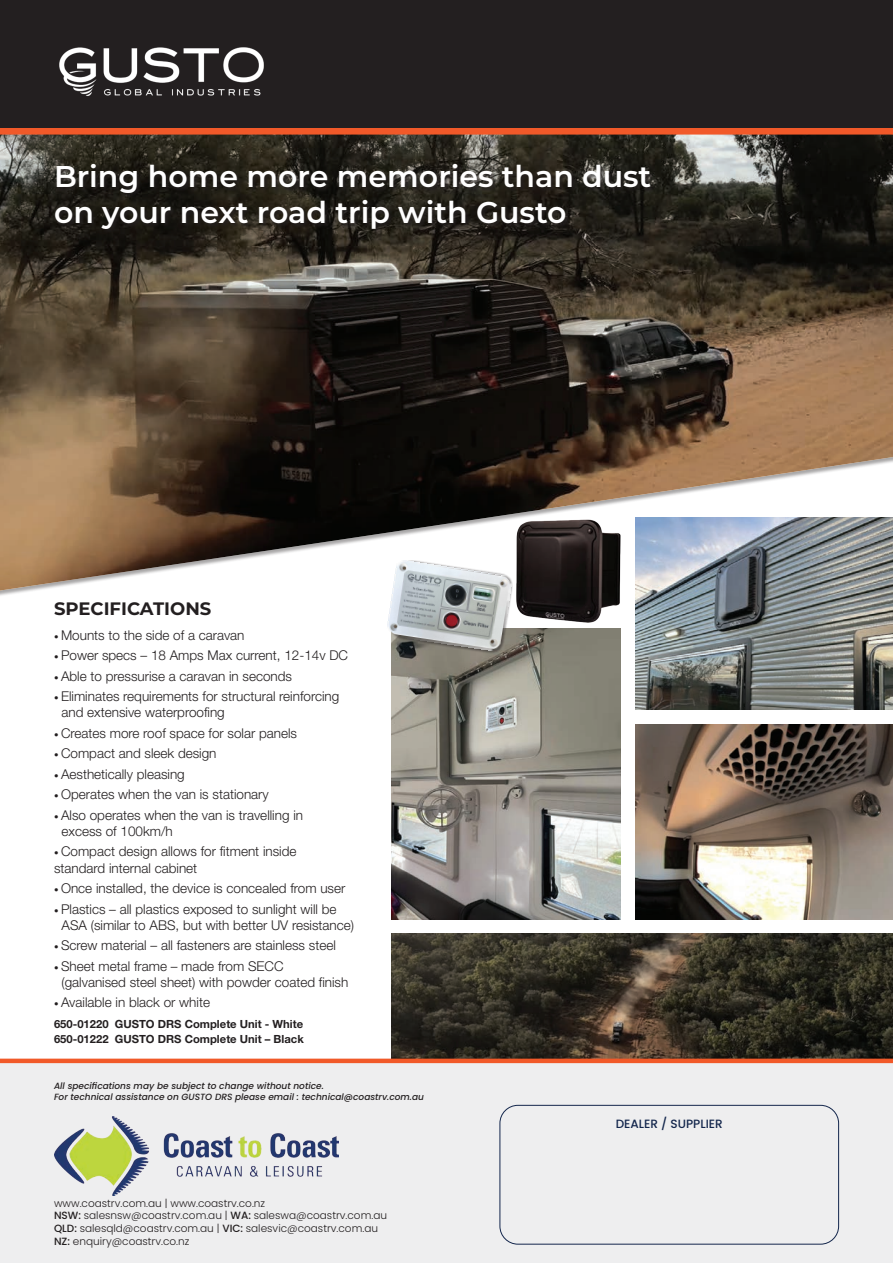
<style>
.page{position:relative;width:893px;height:1263px;background:#fff}
.page>*{position:absolute;margin:0;border:0;box-sizing:border-box;transform-origin:0 0}
.t1{font:600 30px/36px "Montserrat";color:#fff}
.t2{font:700 18px "Montserrat";color:#231f20}
.t3{font:300 13.5px/16.2px "Helvetica Neue LT Std";color:#231f20}
.t4{font:500 12px "Poppins";color:#13264c}
.t5{font:700 11.25px/14.7px "Helvetica Neue LT Std";color:#231f20}
.t6{font:300 10.5px/12.6px "Poppins";color:#231f20}
.t7{font:italic 500 9px/10.8px "Poppins";color:#231f20}
.s1{font-size:9px}
.s2{font-weight:500}
</style>
<div class="page">
<img style="left:391px;top:934px;width:502px;height:124px">
<img style="left:636px;top:619px;width:257px;height:91px">
<img style="left:391px;top:629px;width:230px;height:290px">
<div style="left:0;top:0;width:893px;height:619px;background:#231f20;opacity:.4"></div>
<img style="left:0;top:135px;width:893px;height:455px">
<div style="left:0;top:1061px;width:893px;height:202px;background:#eeeeef"></div>
<div style="left:0;top:124px;width:893px;height:11px;background:#f15929"></div>
<div style="left:0;top:1058px;width:893px;height:5px;background:#f15929"></div>
<div style="left:0;top:0;width:893px;height:128px;background:#231f20"></div>
<img style="left:59px;top:47px;width:205px;height:49px">
<img style="left:54px;top:1117px;width:285px;height:79px">
<div style="left:500px;top:1105px;width:339px;height:139px;border:1px solid #13264c;border-radius:18px"></div>
<div style="left:54px;top:163px;width:601px;height:71px;background:#231f20;opacity:.75"></div>
<div style="left:390px;top:560px;width:123px;height:94px;background:#231f20;opacity:.5"></div>
<img style="left:386px;top:560px;width:126px;height:91px">
<img style="left:636px;top:725px;width:257px;height:194px">
<img style="left:511px;top:508px;width:110px;height:117px">
<h1 class="t1" style="left:54px;top:157px;width:599px">Bring home more memories than dust on your next road trip with Gusto</h1>
<h2 class="t2" style="left:54px;top:596px;width:159px">SPECIFICATIONS</h2>
<p class="t3" style="left:54px;top:627px;width:192px"><span class="s1">•</span> Mounts to the side of a caravan</p>
<p class="t3" style="left:54px;top:647px;width:296px"><span class="s1">•</span> Power specs – 18 Amps Max current, 12-14v DC</p>
<p class="t3" style="left:54px;top:668px;width:240px"><span class="s1">•</span> Able to pressurise a caravan in seconds</p>
<p class="t3" style="left:62px;top:688px;width:279px;text-indent:-8px"><span class="s1">•</span> Eliminates requirements for structural reinforcing and extensive waterproofing</p>
<p class="t3" style="left:54px;top:725px;width:245px"><span class="s1">•</span> Creates more roof space for solar panels</p>
<p class="t3" style="left:54px;top:745px;width:164px"><span class="s1">•</span> Compact and sleek design</p>
<p class="t3" style="left:54px;top:766px;width:132px"><span class="s1">•</span> Aesthetically pleasing</p>
<p class="t3" style="left:54px;top:786px;width:216px"><span class="s1">•</span> Operates when the van is stationary</p>
<p class="t3" style="left:62px;top:806px;width:243px;text-indent:-8px"><span class="s1">•</span> Also operates when the van is travelling in excess of 100km/h</p>
<p class="t3" style="left:54px;top:843px;width:244px"><span class="s1">•</span> Compact design allows for fitment inside standard internal cabinet</p>
<p class="t3" style="left:54px;top:880px;width:293px"><span class="s1">•</span> Once installed, the device is concealed from user</p>
<p class="t3" style="left:62px;top:900px;width:294px;text-indent:-8px"><span class="s1">•</span> Plastics – all plastics exposed to sunlight will be<br>ASA (similar to ABS, but with better UV resistance)</p>
<p class="t3" style="left:54px;top:937px;width:283px"><span class="s1">•</span> Screw material – all fasteners are stainless steel</p>
<p class="t3" style="left:62px;top:957px;width:288px;text-indent:-8px"><span class="s1">•</span> Sheet metal frame – made from SECC (galvanised steel sheet) with powder coated finish</p>
<p class="t3" style="left:54px;top:994px;width:158px"><span class="s1">•</span> Available in black or white</p>
<p class="t5" style="left:54px;top:1017px;width:251px">650-01220 GUSTO DRS Complete Unit - White<br>650-01222 GUSTO DRS Complete Unit – Black</p>
<p class="t7" style="left:54px;top:1080px;width:371px">All specifications may be subject to change without notice.<br>For technical assistance on GUSTO DRS please email : technical@coastrv.com.au</p>
<p class="t6" style="left:54px;top:1197px;width:335px">www.coastrv.com.au | www.coastrv.co.nz<br><span class="s2">NSW:</span> salesnsw@coastrv.com.au | <span class="s2">WA:</span> saleswa@coastrv.com.au <span class="s2">QLD:</span> salesqld@coastrv.com.au | <span class="s2">VIC:</span> salesvic@coastrv.com.au <span class="s2">NZ:</span> enquiry@coastrv.co.nz</p>
<p class="t4" style="left:616px;top:1117px;width:108px">DEALER / SUPPLIER</p>
</div>
